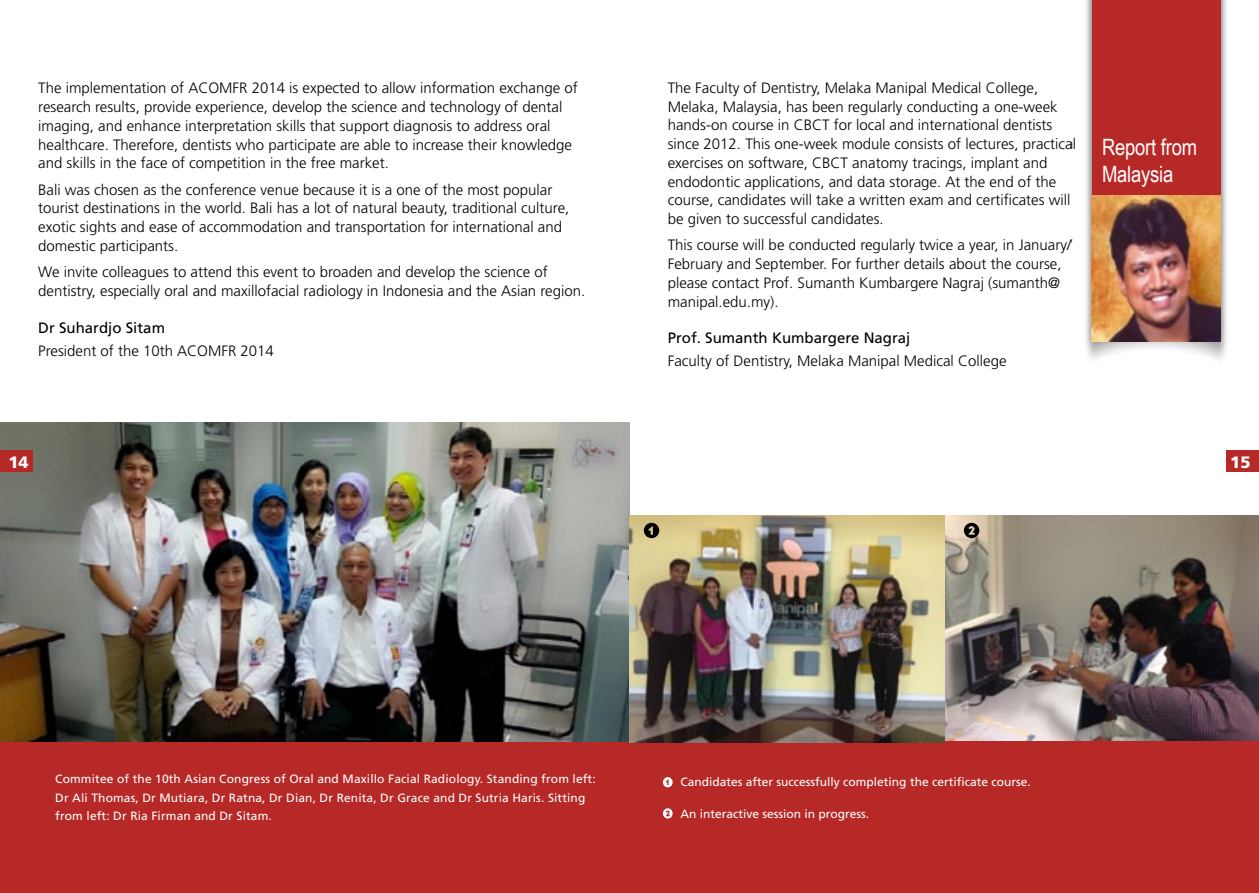
<style>
.page{position:relative;width:1259px;height:893px;background:#fff}
.page>*{position:absolute;margin:0;border:0;box-sizing:border-box;transform-origin:0 0}
.t1{font:22.5px/27px "Arial Narrow";color:#fff}
.t2{font:900 16.5px "Frutiger LT";color:#fff}
.t3{font:300 15px/18.8px "Frutiger LT";color:#000}
.t4{font:15px "Frutiger LT";color:#000}
.t5{font:12px/18.8px "Frutiger LT";letter-spacing:.01em;color:#fff}
</style>
<div class="page">
<img style="left:0;top:423px;width:629px;height:320px">
<img style="left:629px;top:515px;width:630px;height:227px">
<div style="left:1226px;top:451px;width:33px;height:21px;background:#b62927"></div>
<div style="left:0;top:451px;width:33px;height:21px;background:#b62927"></div>
<div style="left:0;top:743px;width:629px;height:150px;background:#b62927"></div>
<div style="left:629px;top:742px;width:630px;height:151px;background:#b62927"></div>
<img style="left:1086px;top:0;width:141px;height:360px">
<div style="left:1091px;top:0;width:129px;height:196px;background:#b62927"></div>
<img style="left:1091px;top:195px;width:129px;height:146px">
<svg style="left:964px;top:523px;width:15px;height:15px"></svg>
<svg style="left:644px;top:523px;width:15px;height:15px"></svg>
<svg style="left:663px;top:808px;width:9px;height:11px"></svg>
<svg style="left:663px;top:777px;width:9px;height:10px"></svg>
<p class="t3" style="left:38px;top:79px;width:541px">The implementation of ACOMFR 2014 is expected to allow information exchange of research results, provide experience, develop the science and technology of dental imaging, and enhance interpretation skills that support diagnosis to address oral healthcare. Therefore, dentists who participate are able to increase their knowledge and skills in the face of competition in the free market.</p>
<p class="t3" style="left:38px;top:180px;width:532px">Bali was chosen as the conference venue because it is a one of the most popular tourist destinations in the world. Bali has a lot of natural beauty, traditional culture, exotic sights and ease of accommodation and transportation for international and domestic participants.</p>
<p class="t3" style="left:38px;top:263px;width:548px">We invite colleagues to attend this event to broaden and develop the science of dentistry, especially oral and maxillofacial radiology in Indonesia and the Asian region.</p>
<p class="t4" style="left:38px;top:319px;width:128px">Dr Suhardjo Sitam</p>
<p class="t3" style="left:38px;top:341px;width:237px">President of the 10th ACOMFR 2014</p>
<p class="t3" style="left:668px;top:79px;width:410px">The Faculty of Dentistry, Melaka Manipal Medical College, Melaka, Malaysia, has been regularly conducting a one-week hands-on course in CBCT for local and international dentists since 2012. This one-week module consists of lectures, practical exercises on software, CBCT anatomy tracings, implant and endodontic applications, and data storage. At the end of the course, candidates will take a written exam and certificates will be given to successful candidates.</p>
<p class="t3" style="left:668px;top:236px;width:405px">This course will be conducted regularly twice a year, in January/ February and September. For further details about the course, please contact Prof. Sumanth Kumbargere Nagraj (sumanth@ manipal.edu.my).</p>
<p class="t4" style="left:668px;top:329px;width:244px">Prof. Sumanth Kumbargere Nagraj</p>
<p class="t3" style="left:668px;top:352px;width:340px">Faculty of Dentistry, Melaka Manipal Medical College</p>
<h1 class="t1" style="left:1102px;top:132px;width:97px">Report from<br>Malaysia</h1>
<p class="t2" style="left:9px;top:452px;width:22px">14</p>
<p class="t2" style="left:1230px;top:452px;width:22px">15</p>
<p class="t5" style="left:55px;top:769px;width:542px">Commitee of the 10th Asian Congress of Oral and Maxillo Facial Radiology. Standing from left:<br>Dr Ali Thomas, Dr Mutiara, Dr Ratna, Dr Dian, Dr Renita, Dr Grace and Dr Sutria Haris. Sitting from left: Dr Ria Firman and Dr Sitam.</p>
<p class="t5" style="left:680px;top:773px;width:352px">Candidates after successfully completing the certificate course.</p>
<p class="t5" style="left:680px;top:804px;width:190px">An interactive session in progress.</p>
</div>
